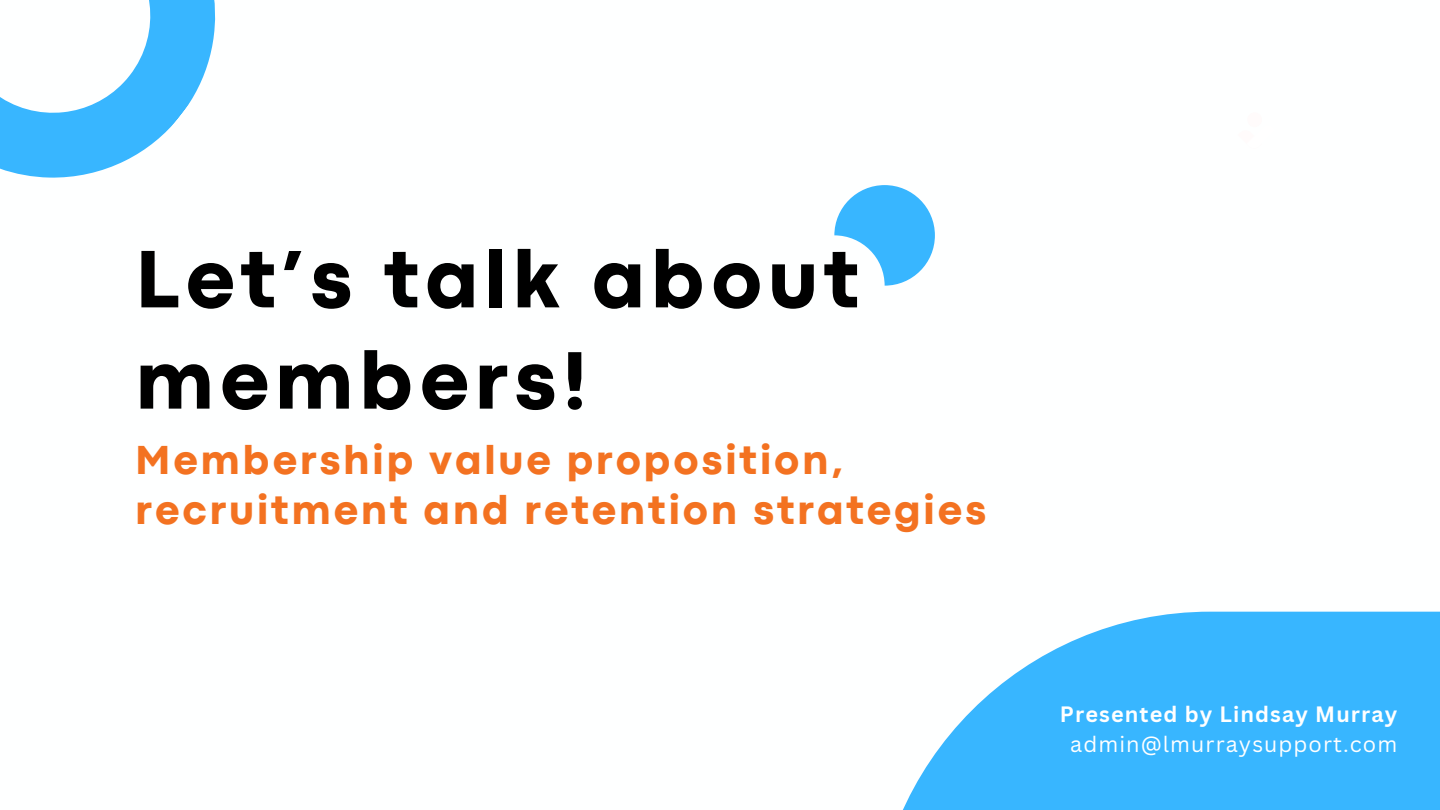
<style>
.page{position:relative;width:1440px;height:810px;background:#fff}
.page>*{position:absolute;margin:0;border:0;box-sizing:border-box;transform-origin:0 0}
.t1{font:800 85px/101.2px "Codec Pro";letter-spacing:.07em;color:#000}
.t2{font:800 42.3px/50.2px "Codec Pro";letter-spacing:.07em;color:#f37221}
.t3{font:700 21.7px "Canva Sans";letter-spacing:.05em;color:#fff}
.t4{font:21.7px "Canva Sans";letter-spacing:.05em;color:#fff}
</style>
<div class="page">
<svg style="left:903px;top:612px;width:537px;height:198px;fill:#38b6ff"></svg>
<svg style="left:834px;top:185px;width:101px;height:101px;fill:#38b6ff"></svg>
<svg style="left:0;top:0;width:216px;height:178px"></svg>
<h2 class="t1" style="left:136px;top:235px;width:725px">Let’s talk about members!</h2>
<p class="t2" style="left:136px;top:438px;width:852px">Membership value proposition, recruitment and retention strategies</p>
<p class="t3" style="left:1060px;top:698px;width:339px">Presented by Lindsay Murray</p>
<h1 class="t4" style="left:1070px;top:728px;width:329px">admin@lmurraysupport.com</h1>
</div>
